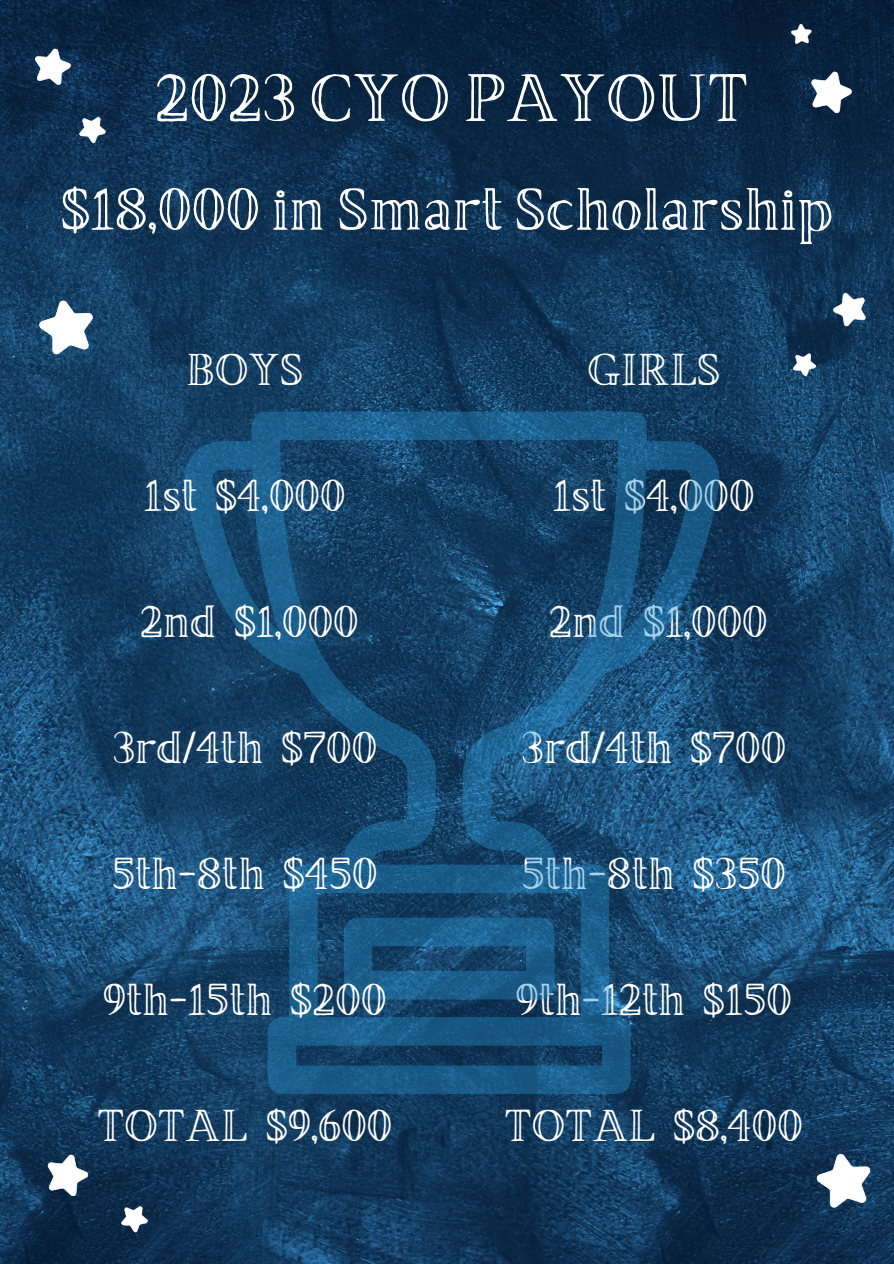
<style>
.page{position:relative;width:894px;height:1264px;background:#fff}
.page>*{position:absolute;margin:0;border:0;box-sizing:border-box;transform-origin:0 0}
.t1{font:67.5px "Brixton TC Outline";color:#fff}
.t2{font:60px "Brixton TC Outline";color:#fff}
.t3{font:45px "Brixton TC Outline";color:#fff}
</style>
<div class="page">
<img style="left:0;top:0;width:893px;height:1263px">
<svg style="left:35px;top:296px;width:63px;height:61px"></svg>
<svg style="left:30px;top:44px;width:44px;height:43px"></svg>
<svg style="left:74px;top:110px;width:37px;height:36px"></svg>
<svg style="left:828px;top:287px;width:43px;height:42px"></svg>
<svg style="left:804px;top:66px;width:52px;height:50px"></svg>
<svg style="left:790px;top:23px;width:22px;height:21px"></svg>
<svg style="left:788px;top:347px;width:32px;height:32px"></svg>
<svg style="left:41px;top:1148px;width:52px;height:51px"></svg>
<svg style="left:812px;top:1148px;width:63px;height:62px"></svg>
<svg style="left:116px;top:1199px;width:37px;height:36px"></svg>
<svg style="left:183px;top:411px;width:537px;height:683px"></svg>
<p class="t1" style="left:155px;top:74px;width:594px">2023 CYO PAYOUT</p>
<p class="t2" style="left:61px;top:188px;width:773px">$18,000 in Smart Scholarship</p>
<p class="t3" style="left:186px;top:353px;width:118px">BOYS</p>
<p class="t3" style="left:587px;top:353px;width:135px">GIRLS</p>
<p class="t3" style="left:144px;top:479px;width:203px">1st $4,000</p>
<p class="t3" style="left:553px;top:479px;width:203px">1st $4,000</p>
<p class="t3" style="left:140px;top:605px;width:220px">2nd $1,000</p>
<p class="t3" style="left:549px;top:605px;width:220px">2nd $1,000</p>
<p class="t3" style="left:113px;top:731px;width:266px">3rd/4th $700</p>
<p class="t3" style="left:521px;top:731px;width:266px">3rd/4th $700</p>
<p class="t3" style="left:112px;top:857px;width:267px">5th-8th $450</p>
<p class="t3" style="left:521px;top:857px;width:265px">5th-8th $350</p>
<p class="t3" style="left:103px;top:983px;width:285px">9th-15th $200</p>
<p class="t3" style="left:516px;top:983px;width:277px">9th-12th $150</p>
<p class="t3" style="left:97px;top:1109px;width:296px">TOTAL $9,600</p>
<p class="t3" style="left:505px;top:1109px;width:299px">TOTAL $8,400</p>
</div>
